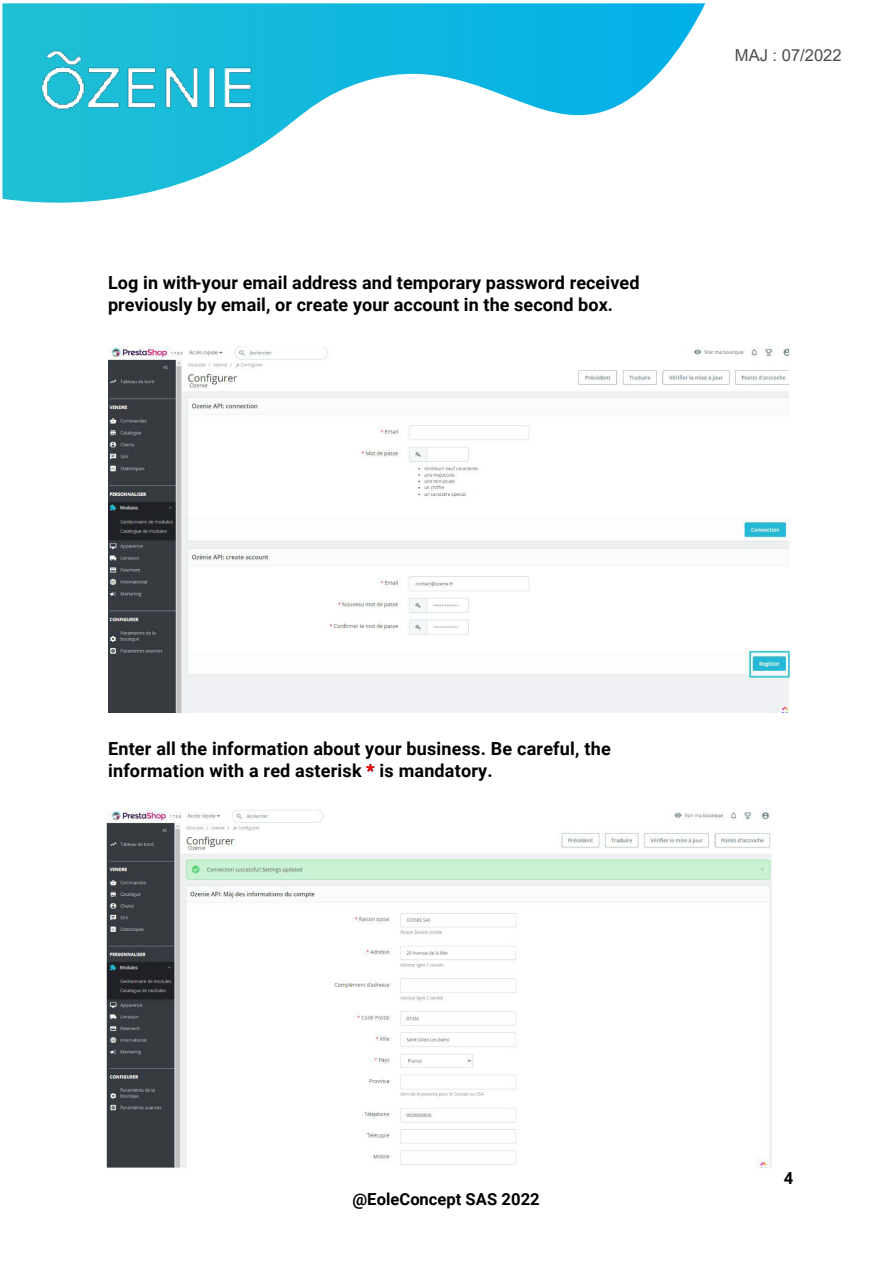
<style>
.page{position:relative;width:894px;height:1264px;background:#fff}
.page>*{position:absolute;margin:0;border:0;box-sizing:border-box;transform-origin:0 0}
.t1{font:700 18px/21.6px "Roboto";letter-spacing:.005em;color:#000}
.t2{font:700 18px "Roboto";color:#f00}
.t3{font:700 16.5px "Roboto";color:#000}
.t4{font:16.5px "Arial";color:#4d4d4d}
</style>
<div class="page">
<img style="left:108px;top:346px;width:681px;height:366px">
<img style="left:105px;top:808px;width:666px;height:360px">
<svg style="left:2px;top:3px;width:703px;height:200px"></svg>
<img style="left:32px;top:45px;width:231px;height:70px">
<p class="t1" style="left:108px;top:271px;width:533px">Log in with your email address and temporary password received previously by email, or create your account in the second box.</p>
<p class="t1" style="left:195px;top:271px;width:8px">-</p>
<p class="t4" style="left:734px;top:43px;width:108px">MAJ : 07/2022</p>
<p class="t1" style="left:108px;top:737px;width:504px">Enter all the information about your business. Be careful, the information with a red asterisk is mandatory.</p>
<p class="t2" style="left:366px;top:757px;width:10px">*</p>
<p class="t3" style="left:352px;top:1187px;width:188px">@EoleConcept SAS 2022</p>
<p class="t3" style="left:783px;top:1165px;width:11px">4</p>
</div>
